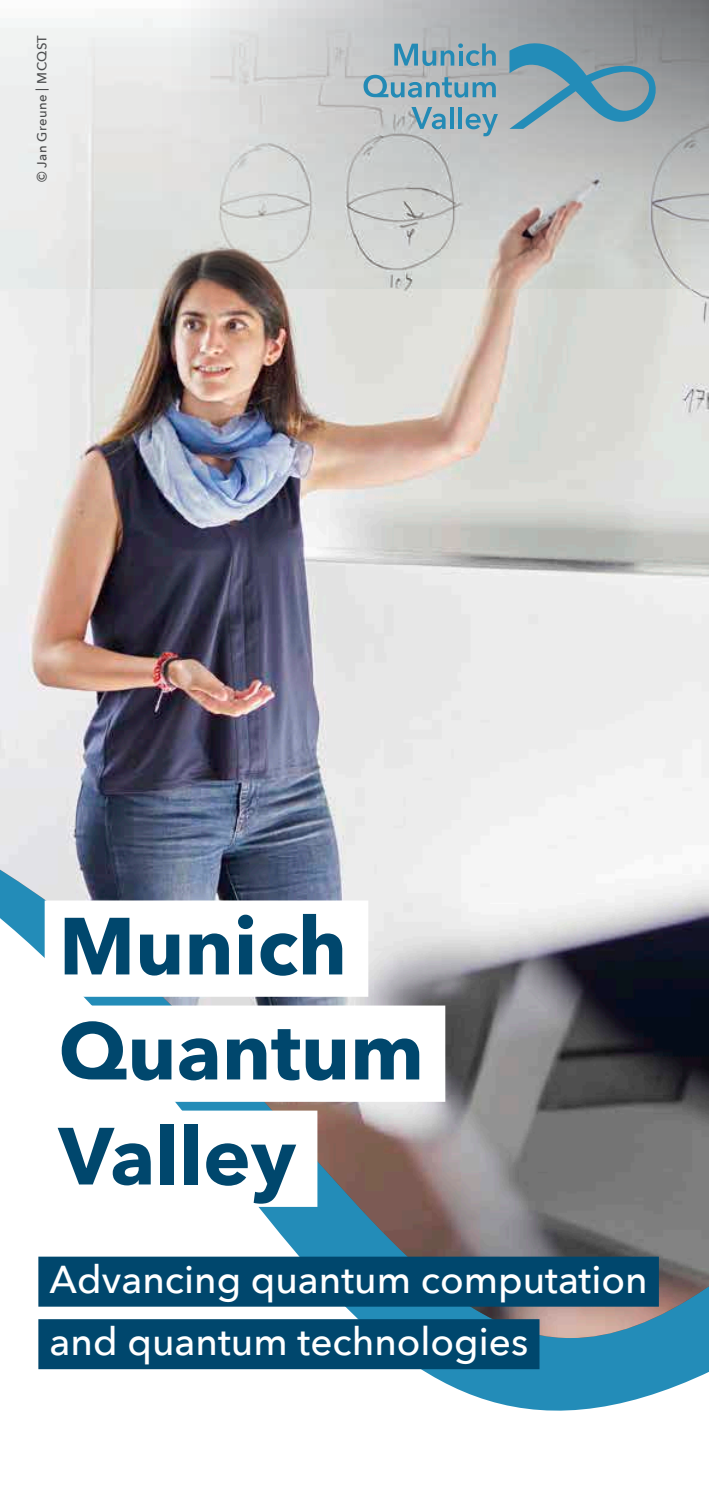
<style>
.page{position:relative;width:709px;height:1489px;background:#fff}
.page>*{position:absolute;margin:0;border:0;box-sizing:border-box;transform-origin:0 0}
.t1{font:700 80px/105px "Avenir Next";color:#00476d}
.t2{font:500 38.75px/62.5px "Avenir Next";color:#fff}
.t3{font:500 13px "Avenir Next";letter-spacing:.03em;color:#4b4c4d}
</style>
<div class="page">
<svg style="left:38px;top:1337px;width:671px;height:74px"></svg>
<img style="left:0;top:289px;width:709px;height:1048px">
<img style="left:0;top:0;width:709px;height:289px">
<svg style="left:411px;top:107px;width:34px;height:22px"></svg>
<svg style="left:465px;top:114px;width:33px;height:22px"></svg>
<hr style="left:450px;top:107px;width:3px;height:22px;background:#238ab5">
<hr style="left:458px;top:107px;width:4px;height:22px;background:#238ab5">
<svg style="left:394px;top:43px;width:102px;height:23px;background:#7ca5b6"></svg>
<svg style="left:363px;top:75px;width:133px;height:23px;background:#85aab9"></svg>
<svg style="left:509px;top:35px;width:150px;height:95px;background:#7f9dab"></svg>
<div style="left:38px;top:1256px;width:621px;height:50px;background:#00476d"></div>
<div style="left:38px;top:1318px;width:501px;height:50px;background:#00476d"></div>
<div style="left:45px;top:900px;width:323px;height:96px;background:#fff"></div>
<div style="left:45px;top:1005px;width:400px;height:96px;background:#fff"></div>
<div style="left:45px;top:1110px;width:272px;height:96px;background:#fff"></div>
<p class="t3" style="left:31px;top:182px;width:148px;rotate:-90deg">© Jan Greune | MCQST</p>
<h1 class="t1" style="left:59px;top:892px;width:367px">Munich<br>Quantum<br>Valley</h1>
<p class="t2" style="left:50px;top:1246px;width:599px">Advancing quantum computation and quantum technologies</p>
</div>
